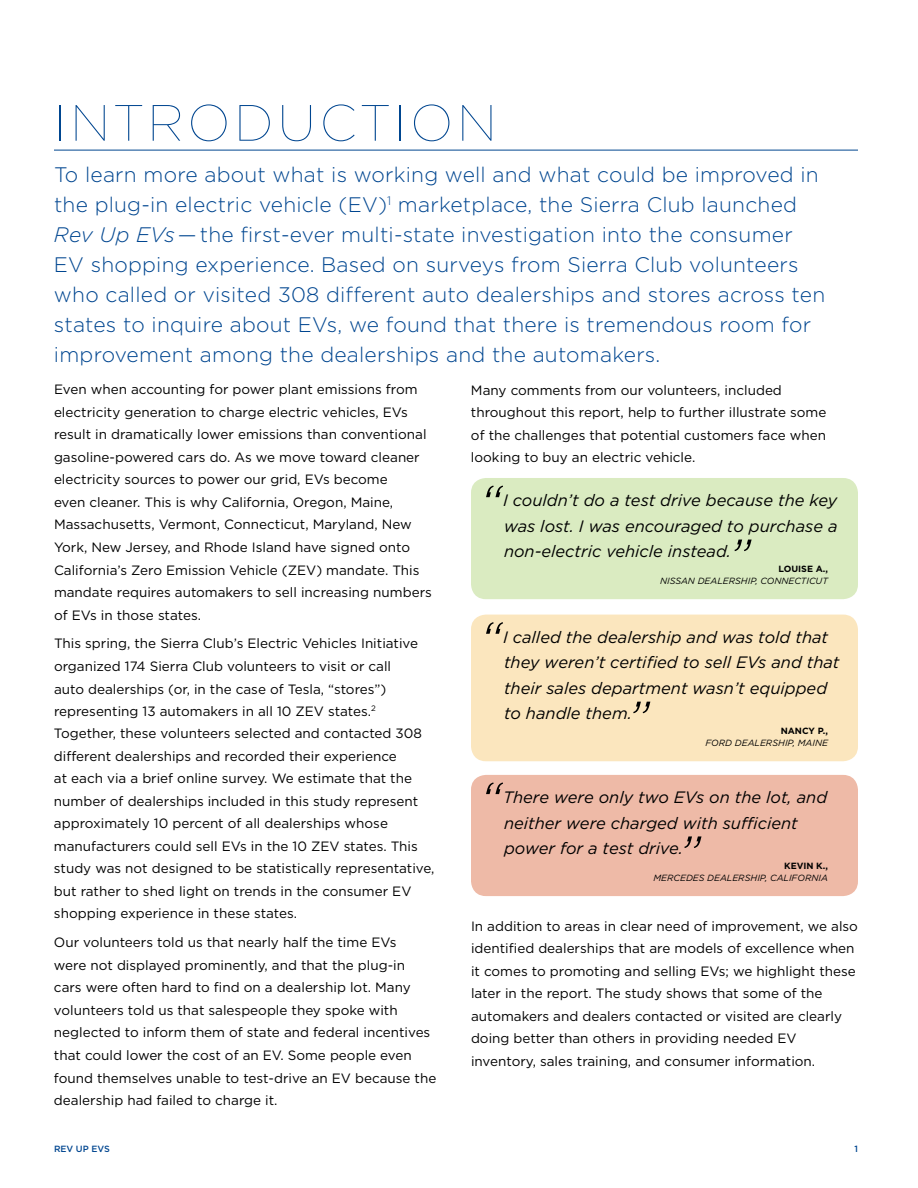
<style>
.page{position:relative;width:918px;height:1188px;background:#fff}
.page>*{position:absolute;margin:0;border:0;box-sizing:border-box;transform-origin:0 0}
.t1{font:100 51px "Gotham";letter-spacing:.075em;color:#004690}
.t2{font:300 21px/30px "Gotham";letter-spacing:.01em;color:#004690}
.t3{font:italic 16.5px/25.5px "Gotham";color:#000}
.t4{font:13.5px/22.5px "Gotham";color:#000}
.t5{font:italic 9px "Gotham";color:#000}
.t6{font:700 9px "Gotham";color:#000}
.t7{font:500 9px "Gotham";color:#004690}
.s1{font-style:italic}
</style>
<div class="page">
<hr style="left:54px;top:150px;width:804px;height:1px;background:#004690">
<div style="left:471px;top:478px;width:387px;height:121px;background:#daebc1;border-radius:15px"></div>
<svg style="left:486px;top:486px;width:17px;height:11px"></svg>
<svg style="left:734px;top:540px;width:18px;height:11px"></svg>
<div style="left:471px;top:615px;width:387px;height:146px;background:#fbe6be;border-radius:15px"></div>
<svg style="left:486px;top:622px;width:17px;height:12px"></svg>
<svg style="left:633px;top:702px;width:17px;height:11px"></svg>
<div style="left:471px;top:775px;width:387px;height:121px;background:#eebaa7;border-radius:15px"></div>
<svg style="left:486px;top:782px;width:17px;height:12px"></svg>
<svg style="left:684px;top:836px;width:18px;height:12px"></svg>
<h1 class="t1" style="left:54px;top:95px;width:444px">INTRODUCTION</h1>
<p class="t2" style="left:54px;top:159px;width:773px">To learn more about what is working well and what could be improved in the plug-in electric vehicle (EV)<sup>1</sup> marketplace, the Sierra Club launched <span class="s1">Rev Up EVs</span>—the first-ever multi-state investigation into the consumer EV shopping experience. Based on surveys from Sierra Club volunteers who called or visited 308 different auto dealerships and stores across ten states to inquire about EVs, we found that there is tremendous room for improvement among the dealerships and the automakers.</p>
<p class="t4" style="left:54px;top:378px;width:379px">Even when accounting for power plant emissions from electricity generation to charge electric vehicles, EVs result in dramatically lower emissions than conventional gasoline-powered cars do. As we move toward cleaner electricity sources to power our grid, EVs become<br>even cleaner. This is why California, Oregon, Maine, Massachusetts, Vermont, Connecticut, Maryland, New York, New Jersey, and Rhode Island have signed onto California’s Zero Emission Vehicle (ZEV) mandate. This mandate requires automakers to sell increasing numbers of EVs in those states.</p>
<p class="t4" style="left:54px;top:632px;width:382px">This spring, the Sierra Club’s Electric Vehicles Initiative organized 174 Sierra Club volunteers to visit or call<br>auto dealerships (or, in the case of Tesla, “stores”) representing 13 automakers in all 10 ZEV states.<sup>2<br></sup>Together, these volunteers selected and contacted 308 different dealerships and recorded their experience<br>at each via a brief online survey. We estimate that the number of dealerships included in this study represent approximately 10 percent of all dealerships whose manufacturers could sell EVs in the 10 ZEV states. This study was not designed to be statistically representative, but rather to shed light on trends in the consumer EV shopping experience in these states.</p>
<p class="t4" style="left:54px;top:931px;width:384px">Our volunteers told us that nearly half the time EVs<br>were not displayed prominently, and that the plug-in<br>cars were often hard to find on a dealership lot. Many volunteers told us that salespeople they spoke with neglected to inform them of state and federal incentives that could lower the cost of an EV. Some people even found themselves unable to test-drive an EV because the dealership had failed to charge it.</p>
<p class="t4" style="left:471px;top:378px;width:357px">Many comments from our volunteers, included throughout this report, help to further illustrate some of the challenges that potential customers face when looking to buy an electric vehicle.</p>
<p class="t3" style="left:503px;top:488px;width:336px;text-align:justify">I couldn’t do a test drive because the key was lost. I was encouraged to purchase a non-electric vehicle instead.</p>
<p class="t6" style="left:779px;top:564px;width:51px">LOUISE A.,</p>
<p class="t5" style="left:660px;top:576px;width:169px">NISSAN DEALERSHIP, CONNECTICUT</p>
<p class="t3" style="left:503px;top:624px;width:338px">I called the dealership and was told that they weren’t certified to sell EVs and that their sales department wasn’t equipped to handle them.</p>
<p class="t6" style="left:781px;top:726px;width:49px">NANCY P.,</p>
<p class="t5" style="left:705px;top:738px;width:124px">FORD DEALERSHIP, MAINE</p>
<p class="t3" style="left:503px;top:785px;width:326px">There were only two EVs on the lot, and neither were charged with sufficient power for a test drive.</p>
<p class="t6" style="left:784px;top:861px;width:45px">KEVIN K.,</p>
<p class="t5" style="left:653px;top:873px;width:176px">MERCEDES DEALERSHIP, CALIFORNIA</p>
<p class="t4" style="left:471px;top:914px;width:389px">In addition to areas in clear need of improvement, we also identified dealerships that are models of excellence when it comes to promoting and selling EVs; we highlight these later in the report. The study shows that some of the automakers and dealers contacted or visited are clearly doing better than others in providing needed EV inventory, sales training, and consumer information.</p>
<p class="t7" style="left:54px;top:1143px;width:57px">REV UP EVS</p>
<p class="t7" style="left:854px;top:1143px;width:5px">1</p>
</div>
